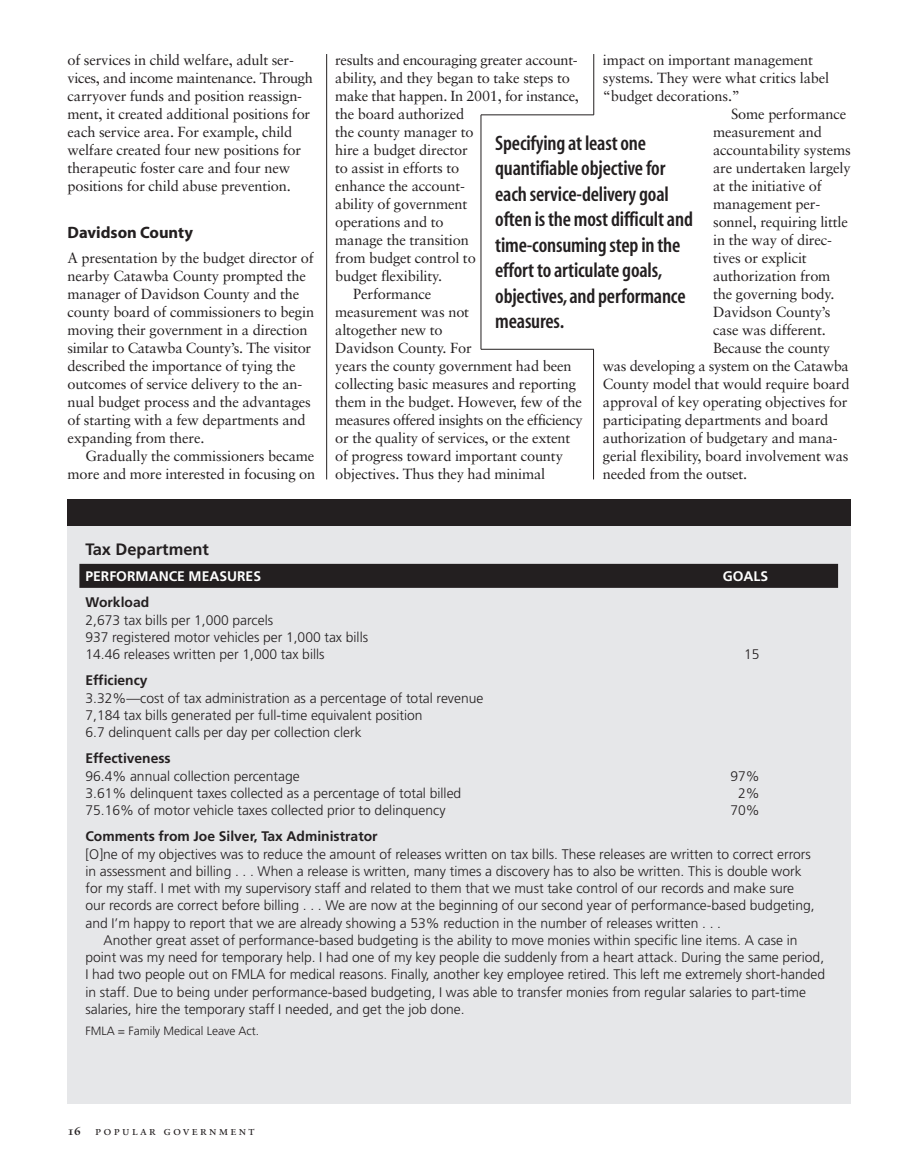
<style>
.page{position:relative;width:905px;height:1175px;background:#fff}
.page>*{position:absolute;margin:0;border:0;box-sizing:border-box;transform-origin:0 0}
.t1{font:21px/25.5px "Myriad MM 565 300";letter-spacing:-.01em;color:#231f20}
.t2{font:16.5px "Myriad MM 700 600";color:#231f20}
.t3{font:700 16.5px "Frutiger";color:#231f20}
.t4{font:14.7px/18px "Sabon";letter-spacing:-.01em;color:#231f20}
.t5{font:14.7px "Sabon";letter-spacing:-.03em;color:#231f20}
.t6{font:300 13.8px/17.2px "Frutiger";color:#231f20}
.t7{font:700 13.8px "Frutiger";color:#231f20}
.t8{font:700 13.8px "Frutiger";color:#fff}
.t9{font:12.15px "Sabon Roman SC";letter-spacing:.185em;color:#231f20}
.t10{font:300 12px "Frutiger";color:#231f20}
.s1{font-family:"Sabon Bold Os F"}
</style>
<div class="page">
<hr style="left:326px;top:54px;width:1px;height:425px;background:#231f20">
<div style="left:68px;top:499px;width:782px;height:604px;background:#e6e7e9"></div>
<div style="left:79px;top:564px;width:759px;height:24px;background:#231f20"></div>
<div style="left:68px;top:499px;width:782px;height:26px;background:#231f20"></div>
<hr style="left:593px;top:54px;width:1px;height:61px;background:#231f20">
<hr style="left:481px;top:115px;width:113px;height:1px;background:#231f20">
<hr style="left:481px;top:349px;width:113px;height:1px;background:#231f20">
<hr style="left:480px;top:115px;width:1px;height:234px;background:#231f20">
<hr style="left:593px;top:349px;width:1px;height:130px;background:#231f20">
<p class="t4" style="left:68px;top:52px;width:247px">of services in child welfare, adult ser&shy;vices, and income maintenance. Through carryover funds and position reassign&shy;ment, it created additional positions for each service area. For example, child welfare created four new positions for therapeutic foster care and four new positions for child abuse prevention.</p>
<p class="t2" style="left:68px;top:226px;width:127px">Davidson County</p>
<p class="t4" style="left:68px;top:250px;width:248px">A presentation by the budget director of nearby Catawba County prompted the manager of Davidson County and the county board of commissioners to begin moving their government in a direction similar to Catawba County’s. The visitor described the importance of tying the outcomes of service delivery to the an&shy;nual budget process and the advantages of starting with a few departments and expanding from there.</p>
<p class="t4" style="left:68px;top:448px;width:249px;text-align:right">Gradually the commissioners became more and more interested in focusing on</p>
<p class="t4" style="left:335px;top:52px;width:244px">results and encouraging greater account-</p>
<p class="t4" style="left:335px;top:70px;width:236px">ability, and they began to take steps to</p>
<p class="t4" style="left:335px;top:88px;width:245px">make that happen. In 2001, for instance,</p>
<p class="t4" style="left:335px;top:106px;width:130px">the board authorized</p>
<p class="t4" style="left:335px;top:124px;width:140px">the county manager to</p>
<p class="t4" style="left:335px;top:142px;width:134px">hire a budget director</p>
<p class="t4" style="left:335px;top:160px;width:125px">to assist in efforts to</p>
<p class="t4" style="left:335px;top:178px;width:131px">enhance the account-</p>
<p class="t4" style="left:335px;top:196px;width:134px">ability of government</p>
<p class="t4" style="left:335px;top:214px;width:110px">operations and to</p>
<p class="t4" style="left:335px;top:232px;width:135px">manage the transition</p>
<p class="t4" style="left:335px;top:250px;width:142px">from budget control to</p>
<p class="t4" style="left:335px;top:268px;width:108px">budget flexibility.</p>
<p class="t4" style="left:353px;top:286px;width:79px">Performance</p>
<p class="t4" style="left:335px;top:304px;width:135px">measurement was not</p>
<p class="t4" style="left:335px;top:322px;width:109px">altogether new to</p>
<p class="t4" style="left:335px;top:340px;width:138px">Davidson County. For</p>
<p class="t4" style="left:335px;top:358px;width:238px">years the county government had been</p>
<p class="t4" style="left:335px;top:376px;width:242px">collecting basic measures and reporting</p>
<p class="t4" style="left:335px;top:394px;width:248px">them in the budget. However, few of the</p>
<p class="t5" style="left:335px;top:414px;width:249px">measures offered insights on the efficiency</p>
<p class="t4" style="left:335px;top:430px;width:236px">or the quality of services, or the extent</p>
<p class="t4" style="left:335px;top:448px;width:229px">of progress toward important county</p>
<p class="t4" style="left:335px;top:466px;width:212px">objectives. Thus they had minimal</p>
<p class="t4" style="left:603px;top:52px;width:211px">impact on important management</p>
<p class="t4" style="left:603px;top:70px;width:228px">systems. They were what critics label</p>
<p class="t4" style="left:603px;top:88px;width:139px">“budget decorations.”</p>
<p class="t4" style="left:731px;top:106px;width:117px">Some performance</p>
<p class="t4" style="left:713px;top:124px;width:110px">measurement and</p>
<p class="t4" style="left:713px;top:142px;width:139px">accountability systems</p>
<p class="t4" style="left:713px;top:160px;width:139px">are undertaken largely</p>
<p class="t4" style="left:713px;top:178px;width:110px">at the initiative of</p>
<p class="t4" style="left:713px;top:196px;width:109px">management per-</p>
<p class="t4" style="left:713px;top:214px;width:136px">sonnel, requiring little</p>
<p class="t4" style="left:713px;top:232px;width:120px">in the way of direc-</p>
<p class="t4" style="left:713px;top:250px;width:95px">tives or explicit</p>
<p class="t4" style="left:713px;top:268px;width:119px">authorization from</p>
<p class="t4" style="left:713px;top:286px;width:123px">the governing body.</p>
<p class="t4" style="left:713px;top:304px;width:119px">Davidson County’s</p>
<p class="t4" style="left:713px;top:322px;width:114px">case was different.</p>
<p class="t4" style="left:713px;top:340px;width:119px">Because the county</p>
<p class="t4" style="left:603px;top:358px;width:247px">was developing a system on the Catawba</p>
<p class="t4" style="left:603px;top:376px;width:248px">County model that would require board</p>
<p class="t4" style="left:603px;top:394px;width:246px">approval of key operating objectives for</p>
<p class="t4" style="left:603px;top:412px;width:227px">participating departments and board</p>
<p class="t4" style="left:603px;top:430px;width:236px">authorization of budgetary and mana-</p>
<p class="t4" style="left:603px;top:448px;width:247px">gerial flexibility, board involvement was</p>
<p class="t4" style="left:603px;top:466px;width:146px">needed from the outset.</p>
<h1 class="t1" style="left:495px;top:132px;width:199px">Specifying at least one quantifiable objective for each service-delivery goal often is the most difficult and time-consuming step in the effort to articulate goals, objectives,and performance measures.</h1>
<p class="t3" style="left:85px;top:542px;width:125px">Tax Department</p>
<p class="t8" style="left:85px;top:571px;width:177px">PERFORMANCE MEASURES</p>
<p class="t8" style="left:722px;top:571px;width:47px">GOALS</p>
<p class="t7" style="left:85px;top:597px;width:65px">Workload</p>
<p class="t6" style="left:85px;top:612px;width:284px">2,673 tax bills per 1,000 parcels<br>937 registered motor vehicles per 1,000 tax bills<br>14.46 releases written per 1,000 tax bills</p>
<p class="t6" style="left:744px;top:646px;width:17px">15</p>
<p class="t7" style="left:85px;top:675px;width:64px">Efficiency</p>
<p class="t6" style="left:85px;top:690px;width:399px">3.32%—cost of tax administration as a percentage of total revenue<br>7,184 tax bills generated per full-time equivalent position<br>6.7 delinquent calls per day per collection clerk</p>
<p class="t7" style="left:85px;top:753px;width:87px">Effectiveness</p>
<p class="t6" style="left:85px;top:768px;width:216px">96.4% annual collection percentage</p>
<p class="t6" style="left:730px;top:768px;width:31px">97%</p>
<p class="t6" style="left:85px;top:785px;width:377px">3.61% delinquent taxes collected as a percentage of total billed</p>
<p class="t6" style="left:738px;top:785px;width:23px">2%</p>
<p class="t6" style="left:85px;top:802px;width:361px">75.16% of motor vehicle taxes collected prior to delinquency</p>
<p class="t6" style="left:730px;top:802px;width:31px">70%</p>
<p class="t7" style="left:85px;top:831px;width:294px">Comments from Joe Silver, Tax Administrator</p>
<p class="t6" style="left:85px;top:846px;width:730px">[O]ne of my objectives was to reduce the amount of releases written on tax bills. These releases are written to correct errors in assessment and billing . . . When a release is written, many times a discovery has to also be written. This is double work for my staff. I met with my supervisory staff and related to them that we must take control of our records and make sure our records are correct before billing . . . We are now at the beginning of our second year of performance-based budgeting, and I’m happy to report that we are already showing a 53% reduction in the number of releases written . . .</p>
<p class="t6" style="left:85px;top:932px;width:741px;text-indent:18px">Another great asset of performance-based budgeting is the ability to move monies within specific line items. A case in point was my need for temporary help. I had one of my key people die suddenly from a heart attack. During the same period, I had two people out on FMLA for medical reasons. Finally, another key employee retired. This left me extremely short-handed in staff. Due to being under performance-based budgeting, I was able to transfer monies from regular salaries to part-time salaries, hire the temporary staff I needed, and get the job done.</p>
<p class="t10" style="left:85px;top:1026px;width:175px">FMLA = Family Medical Leave Act.</p>
<p class="t9" style="left:68px;top:1125px;width:188px"><span class="s1">16</span> popular government</p>
</div>
